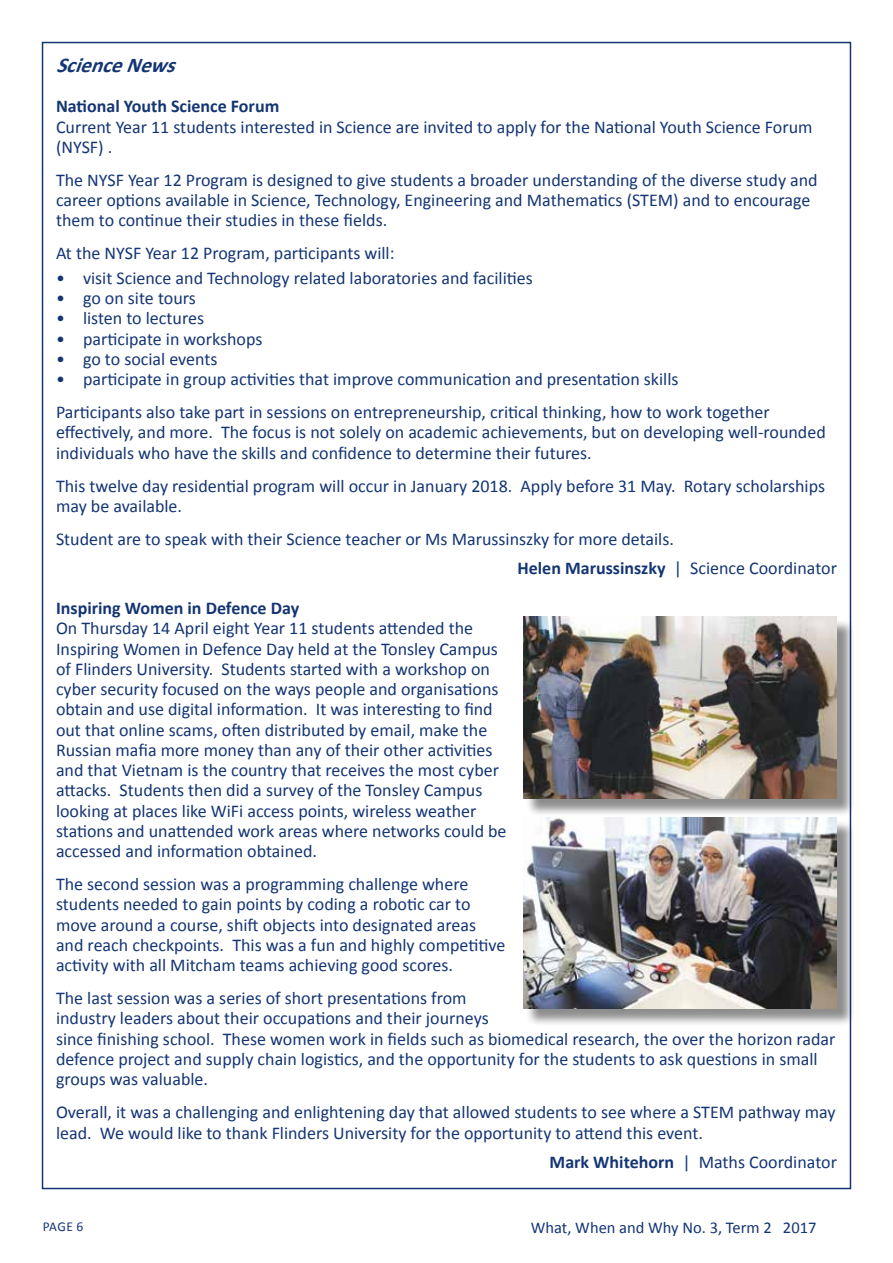
<style>
.page{position:relative;width:893px;height:1263px;background:#fff}
.page>*{position:absolute;margin:0;border:0;box-sizing:border-box;transform-origin:0 0}
.t1{font:italic 700 21px "Calibri";color:#143574}
.t2{font:18px/20.2px "Calibri";color:#143574}
.t3{font:700 18px "Calibri";color:#143574}
.t4{font:16.5px "Calibri";color:#143574}
.t5{font:13.5px "Calibri";color:#143574}
.s1{font-weight:700}
</style>
<div class="page">
<div style="left:525px;top:619px;width:331px;height:198px;background:#000;opacity:.45"></div>
<img style="left:523px;top:616px;width:314px;height:182px">
<div style="left:525px;top:820px;width:331px;height:207px;background:#000;opacity:.45"></div>
<img style="left:523px;top:817px;width:314px;height:191px">
<p class="t1" style="left:56px;top:51px;width:129px">ScienceNews</p>
<p class="t3" style="left:56px;top:95px;width:225px">National Youth Science Forum</p>
<p class="t2" style="left:56px;top:116px;width:758px">Current Year 11 students interested in Science are invited to apply for the National Youth Science Forum (NYSF) .</p>
<p class="t2" style="left:56px;top:170px;width:763px">The NYSF Year 12 Program is designed to give students a broader understanding of the diverse study and career options available in Science, Technology, Engineering and Mathematics (STEM) and to encourage them to continue their studies in these fields.</p>
<p class="t2" style="left:56px;top:243px;width:340px">At the NYSF Year 12 Program, participants will:</p>
<p class="t2" style="left:56px;top:268px;width:478px">• visit Science and Technology related laboratories and facilities</p>
<p class="t2" style="left:56px;top:288px;width:141px">• go on site tours</p>
<p class="t2" style="left:56px;top:308px;width:150px">• listen to lectures</p>
<p class="t2" style="left:56px;top:329px;width:208px">• participate in workshops</p>
<p class="t2" style="left:56px;top:349px;width:163px">• go to social events</p>
<p class="t2" style="left:56px;top:363px;width:715px;line-height:33px">• participate in group activities that improve communication and presentation skills<br>Participants also take part in sessions on entrepreneurship, critical thinking, how to work together</p>
<p class="t2" style="left:56px;top:422px;width:771px">effectively, and more. The focus is not solely on academic achievements, but on developing well-rounded individuals who have the skills and confidence to determine their futures.</p>
<p class="t2" style="left:56px;top:476px;width:770px">This twelve day residential program will occur in January 2018. Apply before 31 May. Rotary scholarships may be available.</p>
<p class="t2" style="left:517px;top:525px;width:321px;line-height:28.8px;text-indent:-461px">Student are to speak with their Science teacher or Ms Marussinszky for more details.<br><span class="s1">Helen Marussinszky</span> | Science Coordinator</p>
<p class="t3" style="left:56px;top:597px;width:245px">Inspiring Women in Defence Day</p>
<p class="t2" style="left:56px;top:618px;width:452px">On Thursday 14 April eight Year 11 students attended the Inspiring Women in Defence Day held at the Tonsley Campus of Flinders University. Students started with a workshop on cyber security focused on the ways people and organisations obtain and use digital information. It was interesting to find out that online scams, often distributed by email, make the Russian mafia more money than any of their other activities and that Vietnam is the country that receives the most cyber attacks. Students then did a survey of the Tonsley Campus looking at places like WiFi access points, wireless weather stations and unattended work areas where networks could be accessed and information obtained.</p>
<p class="t2" style="left:56px;top:874px;width:451px">The second session was a programming challenge where students needed to gain points by coding a robotic car to move around a course, shift objects into designated areas and reach checkpoints. This was a fun and highly competitive activity with all Mitcham teams achieving good scores.</p>
<p class="t2" style="left:56px;top:988px;width:781px">The last session was a series of short presentations from<br>industry leaders about their occupations and their journeys<br>since finishing school. These women work in fields such as biomedical research, the over the horizon radar defence project and supply chain logistics, and the opportunity for the students to ask questions in small groups was valuable.</p>
<p class="t2" style="left:56px;top:1102px;width:781px">Overall, it was a challenging and enlightening day that allowed students to see where a STEM pathway may lead. We would like to thank Flinders University for the opportunity to attend this event.</p>
<p class="t2" style="left:550px;top:1151px;width:289px"><span class="s1">Mark Whitehorn</span> | Maths Coordinator</p>
<p class="t5" style="left:43px;top:1217px;width:42px">PAGE 6</p>
<p class="t4" style="left:531px;top:1217px;width:287px">What, When and Why No. 3, Term 2 2017</p>
</div>
